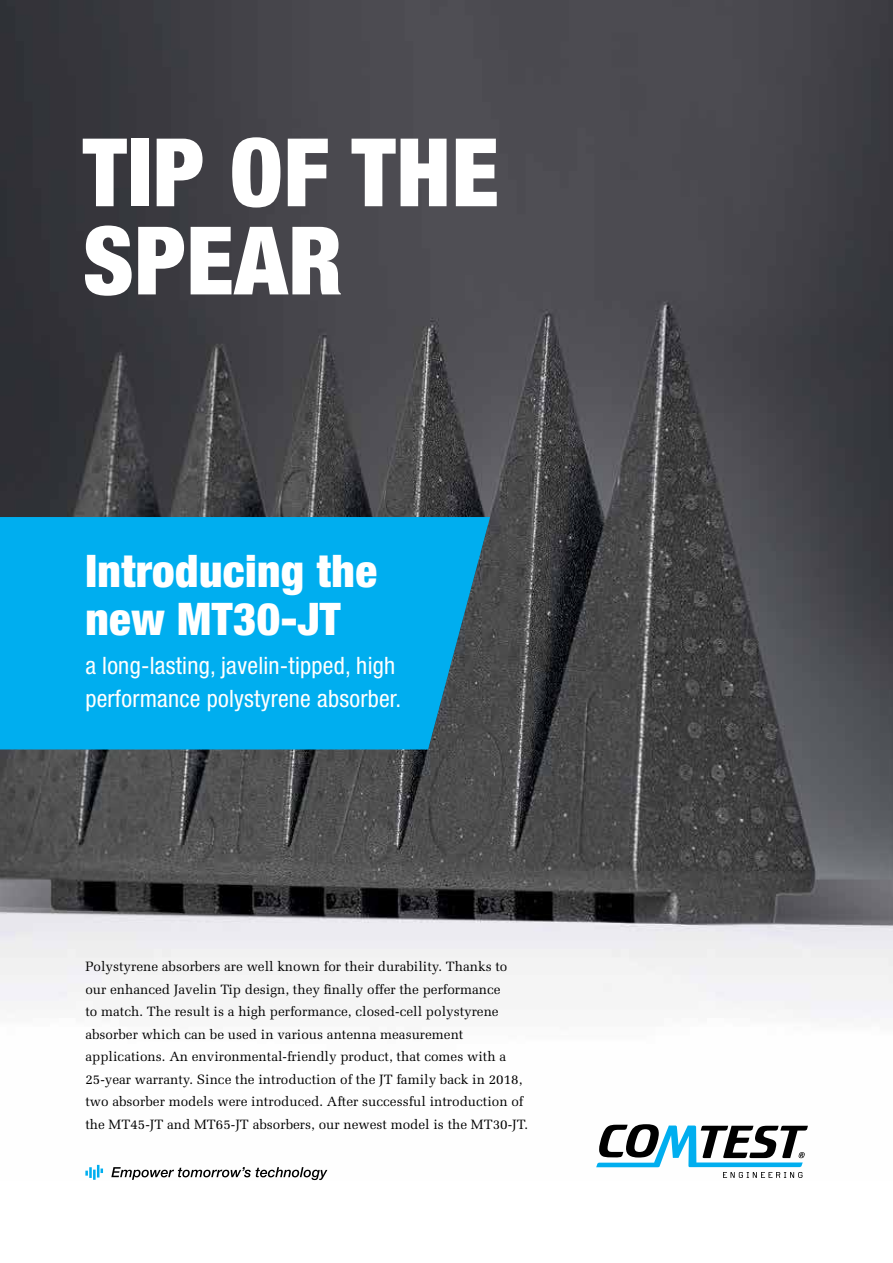
<style>
.page{position:relative;width:893px;height:1263px;background:#fff}
.page>*{position:absolute;margin:0;border:0;box-sizing:border-box;transform-origin:0 0}
.t1{font:900 condensed 94.65px/88.2px "Helvetica Neue";letter-spacing:.01em;color:#fff}
.t2{font:900 condensed 45px/48px "Helvetica Neue";letter-spacing:.01em;color:#fff}
.t3{font:condensed 24px/33px "Helvetica Neue";letter-spacing:.01em;color:#fff}
.t4{font:13.5px/22.5px "Melior";color:#000}
</style>
<div class="page">
<img style="left:0;top:0;width:893px;height:1173px">
<div style="left:0;top:517px;width:490px;height:232px;background:#00aeef"></div>
<svg style="left:596px;top:1124px;width:212px;height:54px"></svg>
<svg style="left:85px;top:1165px;width:18px;height:15px"></svg>
<svg style="left:111px;top:1167px;width:216px;height:13px"></svg>
<h1 class="t1" style="left:83px;top:127px;width:418px">TIP OF THE<br>SPEAR</h1>
<h2 class="t2" style="left:85px;top:546px;width:293px">Introducing the new MT30-JT</h2>
<h3 class="t3" style="left:85px;top:649px;width:317px">a long-lasting, javelin-tipped, high performance polystyrene absorber.</h3>
<p class="t4" style="left:85px;top:955px;width:444px">Polystyrene absorbers are well known for their durability. Thanks to our enhanced Javelin Tip design, they finally offer the performance<br>to match. The result is a high performance, closed-cell polystyrene absorber which can be used in various antenna measurement applications. An environmental-friendly product, that comes with a 25-year warranty. Since the introduction of the JT family back in 2018, two absorber models were introduced. After successful introduction of the MT45-JT and MT65-JT absorbers, our newest model is the MT30-JT.</p>
</div>
